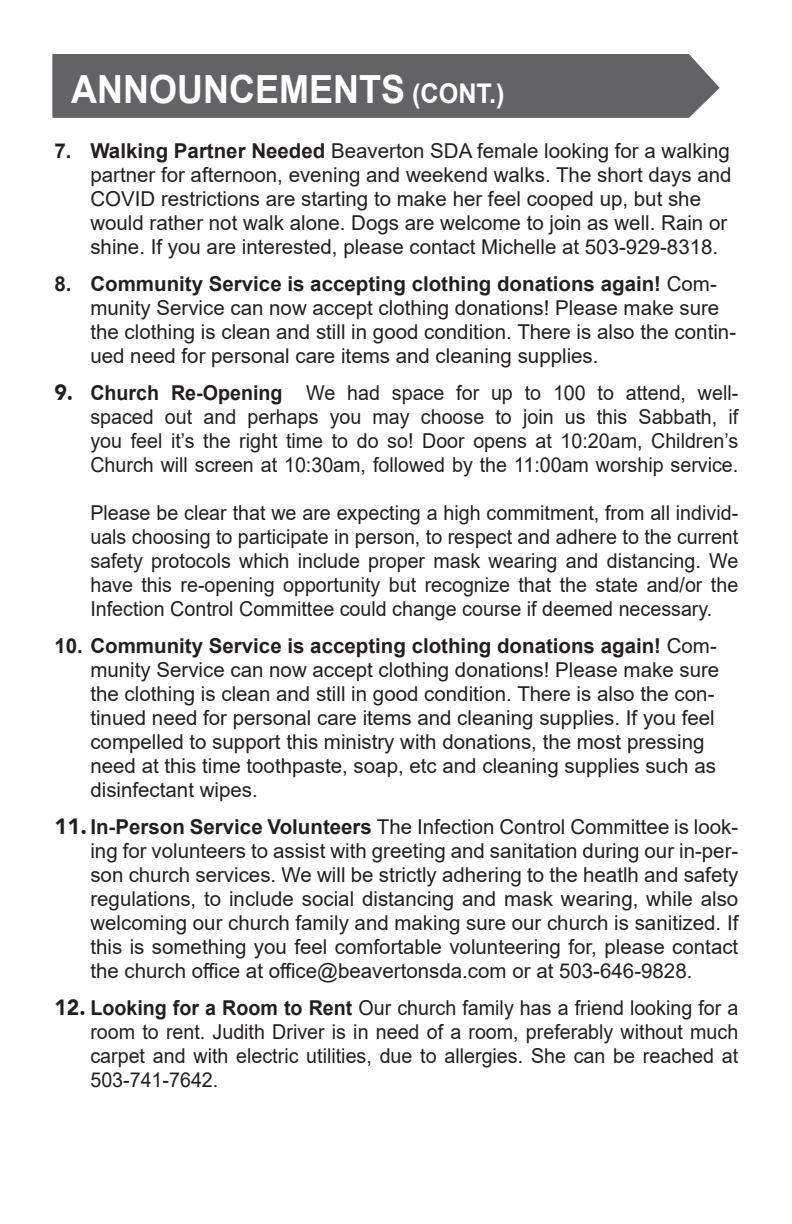
<style>
.page{position:relative;width:792px;height:1224px;background:#fff}
.page>*{position:absolute;margin:0;border:0;box-sizing:border-box;transform-origin:0 0}
.Paragraph_Style_5{font:700 38.8px "Arial";color:#fff;scale:.93 1}
.t1{font:20.4px/24px "Arial";color:#231f20}
.t2{font:20.4px/24px "Arial";color:#231f20;text-align:justify;scale:.96 1}
.s1{font-size:27.2px}
.s2{font-weight:700}
.s3{font-family:"Avenir";font-weight:900;font-size:22px}
</style>
<div class="page">
<div style="left:52px;top:54px;width:668px;height:64px;background:#636366"></div>
<p class="Paragraph_Style_5" style="left:71px;top:62px;width:468px">ANNOUNCEMENTS <span class="s1">(CONT.)</span></p>
<p class="t1" style="left:90px;top:139px;width:643px;text-indent:-36px"><span class="s2">7. Walking Partner Needed</span> Beaverton SDA female looking for a walking partner for afternoon, evening and weekend walks. The short days and COVID restrictions are starting to make her feel cooped up, but she would rather not walk alone. Dogs are welcome to join as well. Rain or shine. If you are interested, please contact Michelle at 503-929-8318.</p>
<p class="t1" style="left:90px;top:272px;width:647px;text-indent:-36px"><span class="s2">8. Community Service is accepting clothing donations again!</span> Com&shy;munity Service can now accept clothing donations! Please make sure the clothing is clean and still in good condition. There is also the contin&shy;ued need for personal care items and cleaning supplies.</p>
<p class="t2" style="left:90px;top:381px;width:676px;text-indent:-36px"><span class="s3">9.</span> <span class="s2">Church Re-Opening</span> We had space for up to 100 to attend, well&shy;spaced out and perhaps you may choose to join us this Sabbath, if you feel it’s the right time to do so! Door opens at 10:20am, Children’s Church will screen at 10:30am, followed by the 11:00am worship service.</p>
<p class="t2" style="left:90px;top:501px;width:676px">Please be clear that we are expecting a high commitment, from all individ&shy;uals choosing to participate in person, to respect and adhere to the current safety protocols which include proper mask wearing and distancing. We have this re-opening opportunity but recognize that the state and/or the Infection Control Committee could change course if deemed necessary.</p>
<p class="t1" style="left:90px;top:634px;width:630px;text-indent:-36px"><span class="s2">10. Community Service is accepting clothing donations again!</span> Com&shy;munity Service can now accept clothing donations! Please make sure the clothing is clean and still in good condition. There is also the con&shy;tinued need for personal care items and cleaning supplies. If you feel compelled to support this ministry with donations, the most pressing need at this time toothpaste, soap, etc and cleaning supplies such as disinfectant wipes.</p>
<p class="t1" style="left:90px;top:815px;width:650px;text-align:justify;text-indent:-36px"><span class="s3">11.</span> <span class="s2">In-Person Service Volunteers</span> The Infection Control Committee is look&shy;ing for volunteers to assist with greeting and sanitation during our in-per&shy;son church services. We will be strictly adhering to the heatlh and safety regulations, to include social distancing and mask wearing, while also welcoming our church family and making sure our church is sanitized. If this is something you feel comfortable volunteering for, please contact the church office at office@beavertonsda.com or at 503-646-9828.</p>
<p class="t2" style="left:90px;top:996px;width:676px;text-indent:-36px"><span class="s3">12.</span> <span class="s2">Looking for a Room to Rent</span> Our church family has a friend looking for a room to rent. Judith Driver is in need of a room, preferably without much carpet and with electric utilities, due to allergies. She can be reached at 503-741-7642.</p>
</div>
